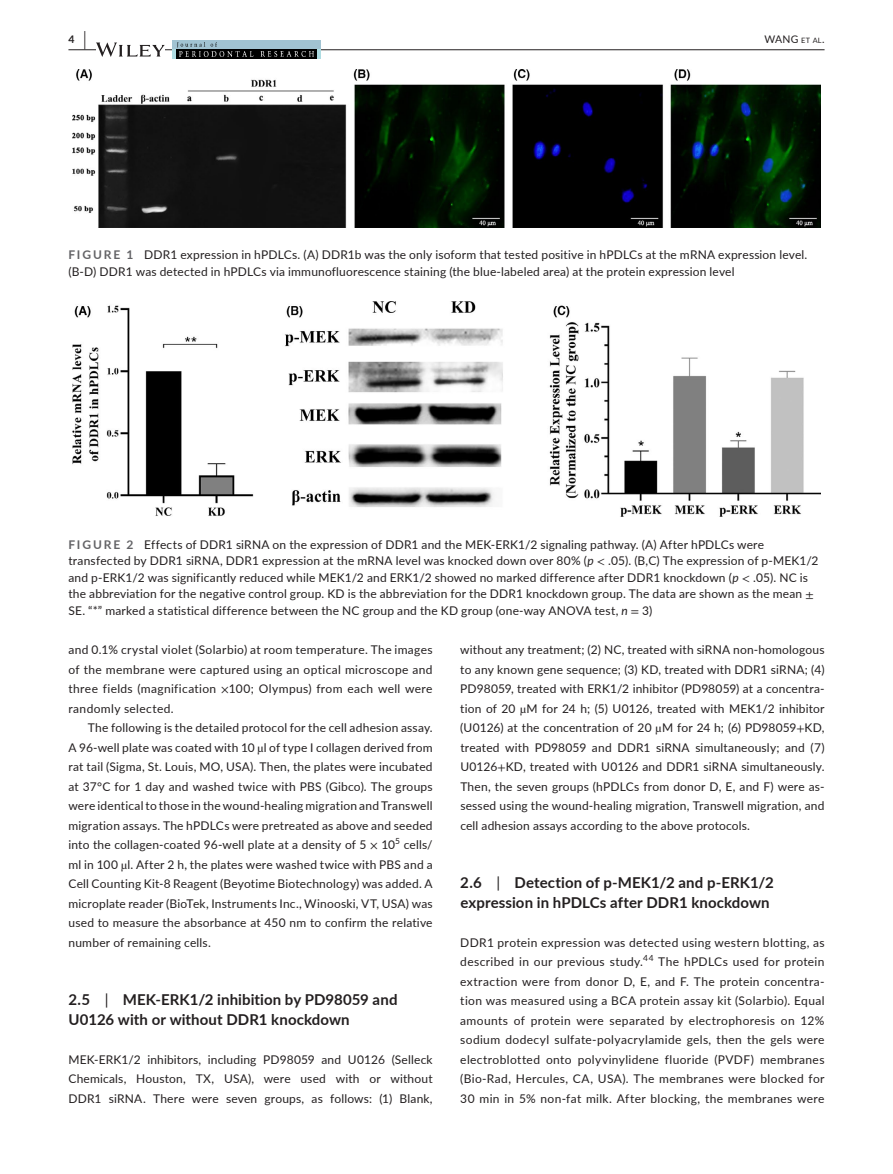
<style>
.page{position:relative;width:893px;height:1174px;background:#fff}
.page>*{position:absolute;margin:0;border:0;box-sizing:border-box;transform-origin:0 0}
.t1{font:700 15px/19.5px "Lato";letter-spacing:.005em;color:#231f20}
.t2{font:12px/19.5px "Lato";letter-spacing:.015em;color:#231f20;text-align:justify}
.t3{font:10.5px "Lato";color:#231f20}
.t4{font:700 10.5px "Lato";color:#231f20}
.t5{font:8.4px "Lato";color:#231f20}
.s1{font-size:19.5px}
.s2{font-size:7.35px}
.s3{font-weight:700;color:#636366}
.s4{font-style:italic}
.s5{font-family:"STIX"}
.s6{font-weight:400}
</style>
<div class="page">
<hr style="left:68px;top:49px;width:756px;height:1px;background:#231f20">
<svg style="left:96px;top:42px;width:69px;height:15px"></svg>
<div style="left:172px;top:40px;width:149px;height:19px;background:#a1c3d2"></div>
<div style="left:172px;top:49px;width:149px;height:10px;background:#aedce2"></div>
<svg style="left:176px;top:49px;width:141px;height:10px"></svg>
<img style="left:177px;top:42px;width:40px;height:5px">
<img style="left:179px;top:51px;width:134px;height:5px">
<img style="left:72px;top:69px;width:749px;height:158px">
<img style="left:72px;top:302px;width:749px;height:214px">
<p class="t4" style="left:68px;top:31px;width:19px">4 <span class="s1">|</span></p>
<p class="t3" style="left:765px;top:31px;width:61px">WANG <span class="s2">et al</span>.</p>
<p class="t2" style="left:68px;top:246px;width:740px;line-height:16.5px"><span class="s3">FIGURE 1</span> DDR1 expression in hPDLCs. (A) DDR1b was the only isoform that tested positive in hPDLCs at the mRNA expression level. (B-D) DDR1 was detected in hPDLCs via immunofluorescence staining (the blue-labeled area) at the protein expression level</p>
<p class="t2" style="left:68px;top:535px;width:752px;line-height:16.5px;text-align:left"><span class="s3">FIGURE 2</span> Effects of DDR1 siRNA on the expression of DDR1 and the MEK-ERK1/2 signaling pathway. (A) After hPDLCs were transfected by DDR1 siRNA, DDR1 expression at the mRNA level was knocked down over 80% (<span class="s4">p</span> <span class="s5">&lt;</span> .05). (B,C) The expression of p-MEK1/2 and p-ERK1/2 was significantly reduced while MEK1/2 and ERK1/2 showed no marked difference after DDR1 knockdown (<span class="s4">p</span> <span class="s5">&lt;</span> .05). NC is the abbreviation for the negative control group. KD is the abbreviation for the DDR1 knockdown group. The data are shown as the mean <span class="s5">± </span>SE. “*” marked a statistical difference between the NC group and the KD group (one-way ANOVA test, <span class="s4">n</span> <span class="s5">=</span> 3)</p>
<p class="t2" style="left:68px;top:639px;width:366px">and 0.1% crystal violet (Solarbio) at room temperature. The images of the membrane were captured using an optical microscope and three fields (magnification <span class="s5">×</span>100; Olympus) from each well were randomly selected.</p>
<p class="t2" style="left:68px;top:717px;width:366px;text-indent:20px">The following is the detailed protocol for the cell adhesion assay.<br>A 96-well plate was coated with 10 <span class="s5">µ</span>l of type I collagen derived from rat tail (Sigma, St. Louis, MO, USA). Then, the plates were incubated at 37°C for 1 day and washed twice with PBS (Gibco). The groups were identical to those in the wound-healing migration and Transwell migration assays. The hPDLCs were pretreated as above and seeded into the collagen-coated 96-well plate at a density of 5 <span class="s5">×</span> 10<sup>5</sup> cells/ ml in 100 <span class="s5">µ</span>l. After 2 h, the plates were washed twice with PBS and a Cell Counting Kit-8 Reagent (Beyotime Biotechnology) was added. A microplate reader (BioTek, Instruments Inc., Winooski, VT, USA) was used to measure the absorbance at 450 nm to confirm the relative number of remaining cells.</p>
<p class="t1" style="left:68px;top:989px;width:331px">2.5 <span class="s6">|</span> MEK-ERK1/2 inhibition by PD98059 and<br>U0126 with or without DDR1 knockdown</p>
<p class="t2" style="left:68px;top:1049px;width:366px">MEK-ERK1/2 inhibitors, including PD98059 and U0126 (Selleck Chemicals, Houston, TX, USA), were used with or without DDR1 siRNA. There were seven groups, as follows: (1) Blank,</p>
<p class="t2" style="left:460px;top:639px;width:366px">without any treatment; (2) NC, treated with siRNA non-homologous to any known gene sequence; (3) KD, treated with DDR1 siRNA; (4)<br>PD98059, treated with ERK1/2 inhibitor (PD98059) at a concentra&shy;tion of 20 <span class="s5">µ</span>M for 24 h; (5) U0126, treated with MEK1/2 inhibitor (U0126) at the concentration of 20 <span class="s5">µ</span>M for 24 h; (6) PD98059<span class="s5">+</span>KD, treated with PD98059 and DDR1 siRNA simultaneously; and (7)<br>U0126<span class="s5">+</span>KD, treated with U0126 and DDR1 siRNA simultaneously.<br>Then, the seven groups (hPDLCs from donor D, E, and F) were as&shy;sessed using the wound-healing migration, Transwell migration, and cell adhesion assays according to the above protocols.</p>
<p class="t1" style="left:460px;top:872px;width:315px">2.6 <span class="s6">|</span> Detection of p-MEK1/2 and p-ERK1/2 expression in hPDLCs after DDR1 knockdown</p>
<p class="t2" style="left:460px;top:932px;width:366px">DDR1 protein expression was detected using western blotting, as described in our previous study.</p>
<p class="t5" style="left:643px;top:952px;width:12px">44</p>
<p class="t2" style="left:460px;top:951px;width:366px;text-indent:198px">The hPDLCs used for protein extraction were from donor D, E, and F. The protein concentra&shy;tion was measured using a BCA protein assay kit (Solarbio). Equal amounts of protein were separated by electrophoresis on 12% sodium dodecyl sulfate-polyacrylamide gels, then the gels were electroblotted onto polyvinylidene fluoride (PVDF) membranes (Bio-Rad, Hercules, CA, USA). The membranes were blocked for 30 min in 5% non-fat milk. After blocking, the membranes were</p>
</div>
